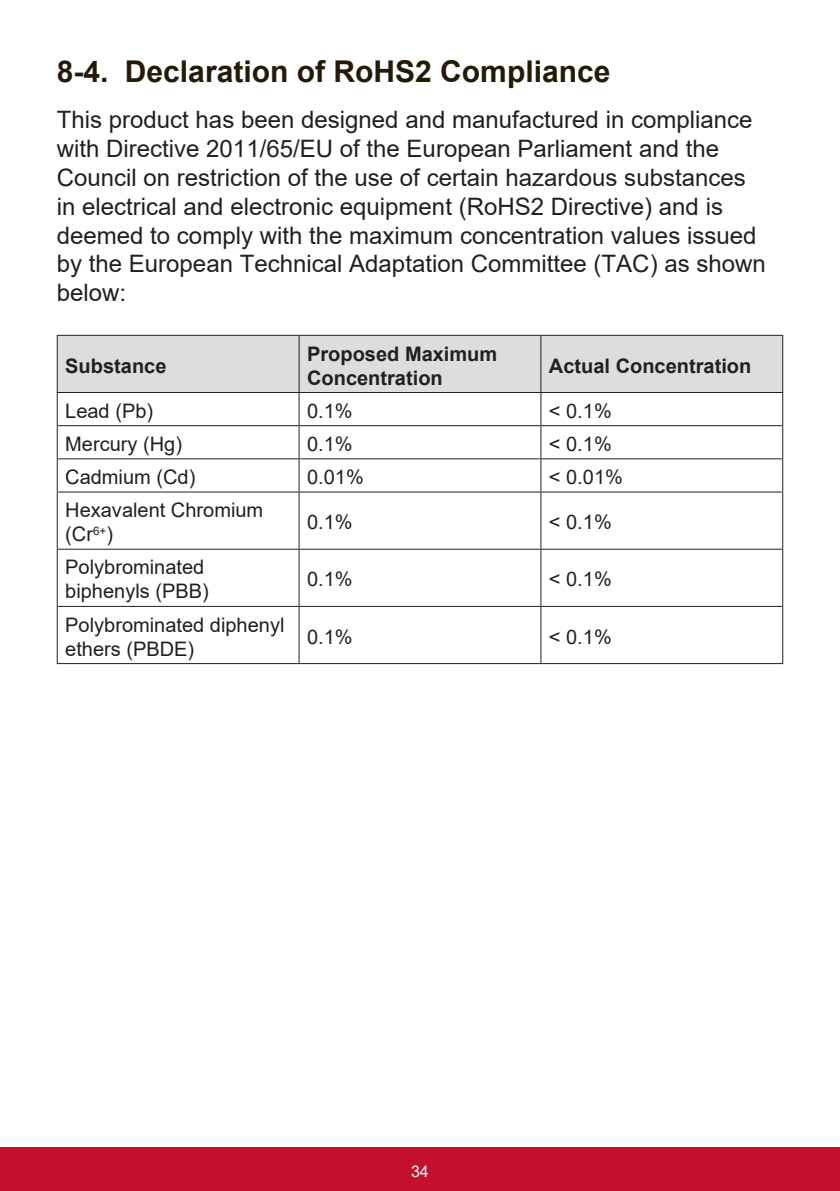
<style>
.page{position:relative;width:840px;height:1191px;background:#fff}
.page>*{position:absolute;margin:0;border:0;box-sizing:border-box;transform-origin:0 0}
.t1{font:700 30px "Arial";color:#251a05}
.t2{font:24px/28.8px "Arial";color:#231f20}
.t3{font:20px/24px "Arial";color:#231f20}
.t4{font:700 20px/24px "Arial";color:#231f20}
.t5{font:16px "Arial";color:#fff}
</style>
<div class="page">
<div style="left:0;top:1147px;width:839px;height:44px;background:#c3102f"></div>
<div style="left:58px;top:336px;width:723px;height:56px;background:#dcdddf"></div>
<hr style="left:298px;top:336px;width:1px;height:56px;background:#231f20">
<hr style="left:540px;top:336px;width:1px;height:56px;background:#231f20">
<hr style="left:57px;top:392px;width:242px;height:1px;background:#231f20">
<hr style="left:299px;top:392px;width:241px;height:1px;background:#231f20">
<hr style="left:298px;top:393px;width:1px;height:32px;background:#231f20">
<hr style="left:540px;top:392px;width:242px;height:1px;background:#231f20">
<hr style="left:540px;top:393px;width:1px;height:32px;background:#231f20">
<hr style="left:57px;top:425px;width:242px;height:1px;background:#231f20">
<hr style="left:299px;top:425px;width:241px;height:1px;background:#231f20">
<hr style="left:298px;top:426px;width:1px;height:32px;background:#231f20">
<hr style="left:540px;top:425px;width:242px;height:1px;background:#231f20">
<hr style="left:540px;top:426px;width:1px;height:32px;background:#231f20">
<hr style="left:57px;top:458px;width:242px;height:1px;background:#231f20">
<hr style="left:299px;top:458px;width:241px;height:1px;background:#231f20">
<hr style="left:298px;top:459px;width:1px;height:32px;background:#231f20">
<hr style="left:540px;top:458px;width:242px;height:1px;background:#231f20">
<hr style="left:540px;top:459px;width:1px;height:32px;background:#231f20">
<hr style="left:57px;top:491px;width:242px;height:1px;background:#231f20">
<hr style="left:299px;top:491px;width:241px;height:1px;background:#231f20">
<hr style="left:298px;top:492px;width:1px;height:57px;background:#231f20">
<hr style="left:540px;top:491px;width:242px;height:1px;background:#231f20">
<hr style="left:540px;top:492px;width:1px;height:57px;background:#231f20">
<hr style="left:57px;top:549px;width:242px;height:1px;background:#231f20">
<hr style="left:299px;top:549px;width:241px;height:1px;background:#231f20">
<hr style="left:298px;top:550px;width:1px;height:56px;background:#231f20">
<hr style="left:540px;top:549px;width:242px;height:1px;background:#231f20">
<hr style="left:540px;top:550px;width:1px;height:56px;background:#231f20">
<hr style="left:57px;top:606px;width:242px;height:1px;background:#231f20">
<hr style="left:299px;top:606px;width:241px;height:1px;background:#231f20">
<hr style="left:298px;top:607px;width:1px;height:56px;background:#231f20">
<hr style="left:540px;top:606px;width:242px;height:1px;background:#231f20">
<hr style="left:540px;top:607px;width:1px;height:56px;background:#231f20">
<hr style="left:57px;top:335px;width:242px;height:1px;background:#231f20">
<hr style="left:57px;top:336px;width:1px;height:56px;background:#231f20">
<hr style="left:299px;top:335px;width:241px;height:1px;background:#231f20">
<hr style="left:540px;top:335px;width:242px;height:1px;background:#231f20">
<hr style="left:781px;top:336px;width:1px;height:56px;background:#231f20">
<hr style="left:57px;top:393px;width:1px;height:32px;background:#231f20">
<hr style="left:781px;top:393px;width:1px;height:32px;background:#231f20">
<hr style="left:57px;top:426px;width:1px;height:32px;background:#231f20">
<hr style="left:781px;top:426px;width:1px;height:32px;background:#231f20">
<hr style="left:57px;top:459px;width:1px;height:32px;background:#231f20">
<hr style="left:781px;top:459px;width:1px;height:32px;background:#231f20">
<hr style="left:57px;top:492px;width:1px;height:57px;background:#231f20">
<hr style="left:781px;top:492px;width:1px;height:57px;background:#231f20">
<hr style="left:57px;top:550px;width:1px;height:56px;background:#231f20">
<hr style="left:781px;top:550px;width:1px;height:56px;background:#231f20">
<hr style="left:57px;top:607px;width:1px;height:56px;background:#231f20">
<hr style="left:781px;top:607px;width:1px;height:56px;background:#231f20">
<hr style="left:57px;top:663px;width:242px;height:1px;background:#231f20">
<hr style="left:299px;top:663px;width:241px;height:1px;background:#231f20">
<hr style="left:540px;top:663px;width:242px;height:1px;background:#231f20">
<p class="t1" style="left:57px;top:51px;width:555px">8-4. Declaration of RoHS2 Compliance</p>
<p class="t2" style="left:57px;top:105px;width:710px">This product has been designed and manufactured in compliance with Directive 2011/65/EU of the European Parliament and the Council on restriction of the use of certain hazardous substances in electrical and electronic equipment (RoHS2 Directive) and is deemed to comply with the maximum concentration values issued by the European Technical Adaptation Committee (TAC) as shown below:</p>
<p class="t4" style="left:65px;top:354px;width:103px">Substance</p>
<p class="t4" style="left:307px;top:342px;width:192px">Proposed Maximum<br>Concentration</p>
<p class="t4" style="left:548px;top:354px;width:204px">Actual Concentration</p>
<p class="t3" style="left:65px;top:398px;width:89px">Lead (Pb)</p>
<p class="t3" style="left:307px;top:398px;width:47px">0.1%</p>
<p class="t3" style="left:548px;top:398px;width:64px">&lt; 0.1%</p>
<p class="t3" style="left:65px;top:432px;width:118px">Mercury (Hg)</p>
<p class="t3" style="left:307px;top:432px;width:47px">0.1%</p>
<p class="t3" style="left:548px;top:432px;width:64px">&lt; 0.1%</p>
<p class="t3" style="left:65px;top:465px;width:131px">Cadmium (Cd)</p>
<p class="t3" style="left:307px;top:465px;width:58px">0.01%</p>
<p class="t3" style="left:548px;top:465px;width:75px">&lt; 0.01%</p>
<p class="t3" style="left:65px;top:498px;width:199px">Hexavalent Chromium (Cr<sup>6+</sup>)</p>
<p class="t3" style="left:307px;top:510px;width:47px">0.1%</p>
<p class="t3" style="left:548px;top:510px;width:64px">&lt; 0.1%</p>
<p class="t3" style="left:65px;top:555px;width:145px">Polybrominated biphenyls (PBB)</p>
<p class="t3" style="left:307px;top:567px;width:47px">0.1%</p>
<p class="t3" style="left:548px;top:567px;width:64px">&lt; 0.1%</p>
<p class="t3" style="left:65px;top:612px;width:220px">Polybrominated diphenyl ethers (PBDE)</p>
<p class="t3" style="left:307px;top:624px;width:47px">0.1%</p>
<p class="t3" style="left:548px;top:624px;width:64px">&lt; 0.1%</p>
<p class="t5" style="left:411px;top:1160px;width:19px">34</p>
</div>
